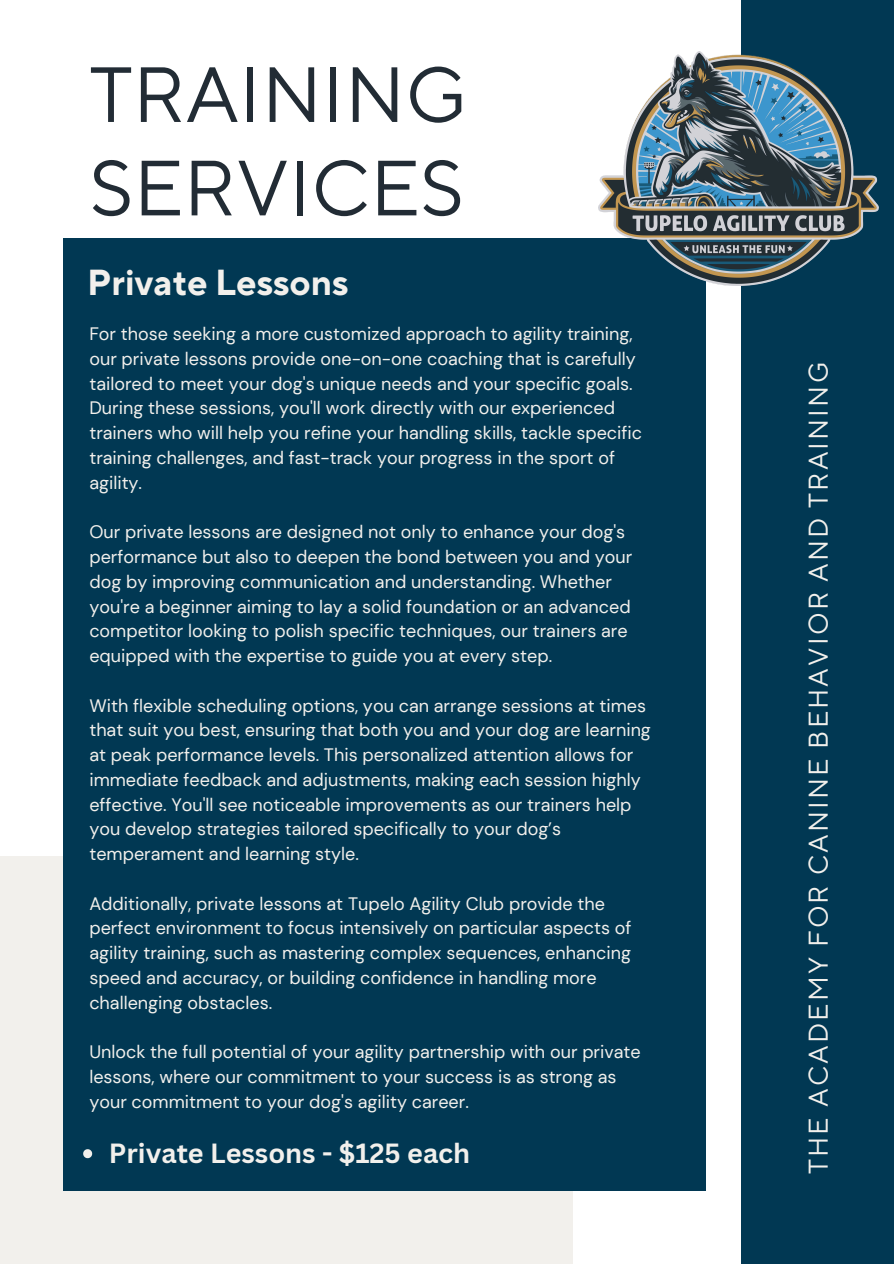
<style>
.page{position:relative;width:894px;height:1264px;background:#fff}
.page>*{position:absolute;margin:0;border:0;box-sizing:border-box;transform-origin:0 0}
.t1{font:78px/93.3px "TT Norms Pro";color:#222c35}
.t2{font:700 36px "TT Norms Pro";color:#f2f0ec}
.t3{font:27px "TT Norms Pro";letter-spacing:.08em;color:#f2f0ec}
.t4{font:700 27px "Canva Sans";color:#f2f0ec}
.t5{font:18px/24.8px "DM Sans";color:#f2f0ec}
</style>
<div class="page">
<div style="left:0;top:856px;width:572px;height:407px;background:#f2f0ec"></div>
<div style="left:740px;top:0;width:153px;height:1263px;background:#013853"></div>
<div style="left:63px;top:238px;width:642px;height:952px;background:#013853"></div>
<svg style="left:83px;top:1149px;width:9px;height:9px"></svg>
<img style="left:598px;top:51px;width:280px;height:234px">
<p class="t1" style="left:89px;top:51px;width:379px">TRAINING<br>SERVICES</p>
<p class="t2" style="left:87px;top:261px;width:263px">Private Lessons</p>
<h1 class="t5" style="left:89px;top:322px;width:554px">For those seeking a more customized approach to agility training, our private lessons provide one-on-one coaching that is carefully tailored to meet your dog's unique needs and your specific goals.<br>During these sessions, you'll work directly with our experienced trainers who will help you refine your handling skills, tackle specific training challenges, and fast-track your progress in the sport of agility.</h1>
<p class="t5" style="left:89px;top:520px;width:544px">Our private lessons are designed not only to enhance your dog's performance but also to deepen the bond between you and your dog by improving communication and understanding. Whether you're a beginner aiming to lay a solid foundation or an advanced competitor looking to polish specific techniques, our trainers are equipped with the expertise to guide you at every step.</p>
<p class="t5" style="left:89px;top:693px;width:563px">With flexible scheduling options, you can arrange sessions at times that suit you best, ensuring that both you and your dog are learning at peak performance levels. This personalized attention allows for immediate feedback and adjustments, making each session highly effective. You'll see noticeable improvements as our trainers help you develop strategies tailored specifically to your dog’s temperament and learning style.</p>
<h2 class="t5" style="left:89px;top:891px;width:543px">Additionally, private lessons at Tupelo Agility Club provide the perfect environment to focus intensively on particular aspects of agility training, such as mastering complex sequences, enhancing speed and accuracy, or building confidence in handling more challenging obstacles.</h2>
<p class="t5" style="left:89px;top:1039px;width:553px">Unlock the full potential of your agility partnership with our private lessons, where our commitment to your success is as strong as your commitment to your dog's agility career.</p>
<p class="t4" style="left:109px;top:1133px;width:363px">Private Lessons - $125 each</p>
<p class="t3" style="left:802px;top:1174px;width:813px;rotate:-90deg">THE ACADEMY FOR CANINE BEHAVIOR AND TRAINING</p>
</div>
